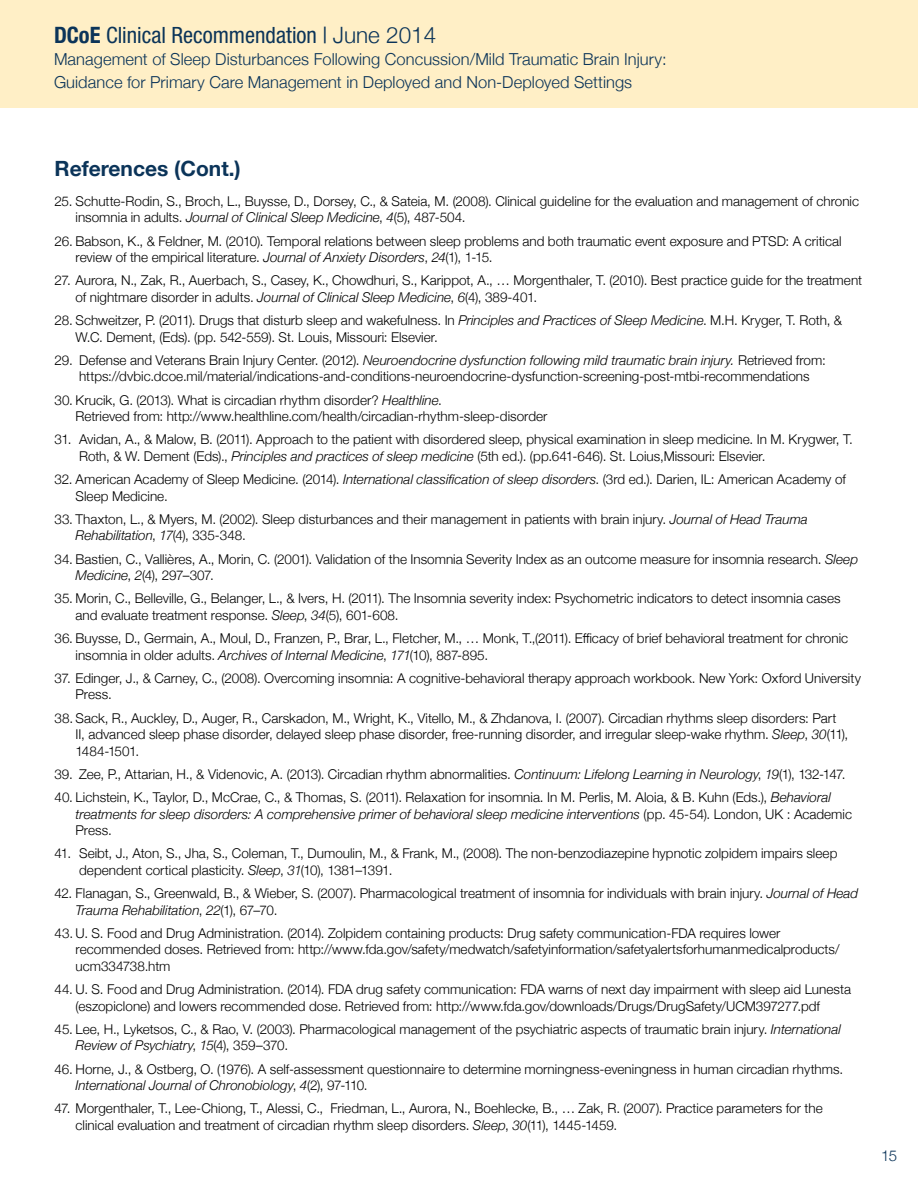
<style>
.page{position:relative;width:918px;height:1188px;background:#fff}
.page>*{position:absolute;margin:0;border:0;box-sizing:border-box;transform-origin:0 0}
.t1{font:condensed 22.5px "Helvetica Neue LT Std";color:#0b3459}
.t2{font:700 21px "Helvetica Neue";color:#0b3459}
.t3{font:300 16.5px/22.5px "Helvetica Neue";letter-spacing:.005em;color:#0b3459}
.t4{font:300 15px "Helvetica Neue";color:#0b3459}
.t5{font:300 13.5px/16.5px "Helvetica Neue";color:#000}
.s1{font-family:"Helvetica Neue";font-weight:700}
.s2{font-family:"Helvetica Neue";font-weight:300;font-stretch:normal}
.s3{font-style:italic}
</style>
<div class="page">
<div style="left:0;top:0;width:918px;height:108px;background:#ffefc6"></div>
<h1 class="t1" style="left:54px;top:22px;width:384px"><span class="s1">DCoE</span> Clinical Recommendation | <span class="s2">June 2014</span></h1>
<p class="t3" style="left:54px;top:47px;width:614px">Management of Sleep Disturbances Following Concussion/Mild Traumatic Brain Injury:<br>Guidance for Primary Care Management in Deployed and Non-Deployed Settings</p>
<h2 class="t2" style="left:55px;top:152px;width:188px">References (Cont.)</h2>
<p class="t5" style="left:76px;top:192px;width:785px;text-indent:-21px">25. Schutte-Rodin, S., Broch, L., Buysse, D., Dorsey, C., &amp; Sateia, M. (2008). Clinical guideline for the evaluation and management of chronic insomnia in adults. <span class="s3">Journal of Clinical Sleep Medicine</span>, <span class="s3">4</span>(5), 487-504.</p>
<p class="t5" style="left:76px;top:232px;width:768px;text-indent:-21px">26. Babson, K., &amp; Feldner, M. (2010). Temporal relations between sleep problems and both traumatic event exposure and PTSD: A critical review of the empirical literature. <span class="s3">Journal of Anxiety Disorders</span>, <span class="s3">24</span>(1), 1-15.</p>
<p class="t5" style="left:76px;top:272px;width:788px;text-indent:-21px">27. Aurora, N., Zak, R., Auerbach, S., Casey, K., Chowdhuri, S., Karippot, A., … Morgenthaler, T. (2010). Best practice guide for the treatment of nightmare disorder in adults. <span class="s3">Journal of Clinical Sleep Medicine</span>, <span class="s3">6</span>(4), 389-401.</p>
<p class="t5" style="left:76px;top:311px;width:768px;text-indent:-21px">28. Schweitzer, P. (2011). Drugs that disturb sleep and wakefulness. In <span class="s3">Principles and Practices of Sleep Medicine</span>. M.H. Kryger, T. Roth, &amp;<br>W.C. Dement, (Eds). (pp. 542-559). St. Louis, Missouri: Elsevier.</p>
<p class="t5" style="left:79px;top:351px;width:748px;text-indent:-25px">29. Defense and Veterans Brain Injury Center. (2012). <span class="s3">Neuroendocrine dysfunction following mild traumatic brain injury.</span> Retrieved from: https://dvbic.dcoe.mil/material/indications-and-conditions-neuroendocrine-dysfunction-screening-post-mtbi-recommendations</p>
<p class="t5" style="left:76px;top:391px;width:473px;text-indent:-21px">30. Krucik, G. (2013). What is circadian rhythm disorder? <span class="s3">Healthline</span>.<br>Retrieved from: http://www.healthline.com/health/circadian-rhythm-sleep-disorder</p>
<p class="t5" style="left:79px;top:431px;width:775px;text-indent:-25px">31. Avidan, A., &amp; Malow, B. (2011). Approach to the patient with disordered sleep, physical examination in sleep medicine. In M. Krygwer, T.<br>Roth, &amp; W. Dement (Eds)., <span class="s3">Principles and practices of sleep medicine</span> (5th ed.). (pp.641-646). St. Loius,Missouri: Elsevier.</p>
<p class="t5" style="left:76px;top:470px;width:772px;text-indent:-21px">32. American Academy of Sleep Medicine. (2014). <span class="s3">International classification of sleep disorders</span>. (3rd ed.). Darien, IL: American Academy of<br>Sleep Medicine.</p>
<p class="t5" style="left:76px;top:510px;width:734px;text-indent:-21px">33. Thaxton, L., &amp; Myers, M. (2002). Sleep disturbances and their management in patients with brain injury. <span class="s3">Journal of Head Trauma<br>Rehabilitation</span>, <span class="s3">17</span>(4), 335-348.</p>
<p class="t5" style="left:76px;top:550px;width:784px;text-indent:-21px">34. Bastien, C., Vallières, A., Morin, C. (2001). Validation of the Insomnia Severity Index as an outcome measure for insomnia research. <span class="s3">Sleep<br>Medicine</span>, <span class="s3">2</span>(4), 297–307.</p>
<p class="t5" style="left:76px;top:590px;width:767px;text-indent:-21px">35. Morin, C., Belleville, G., Belanger, L., &amp; Ivers, H. (2011). The Insomnia severity index: Psychometric indicators to detect insomnia cases and evaluate treatment response. <span class="s3">Sleep</span>, <span class="s3">34</span>(5), 601-608.</p>
<p class="t5" style="left:76px;top:629px;width:774px;text-indent:-21px">36. Buysse, D., Germain, A., Moul, D., Franzen, P., Brar, L., Fletcher, M., … Monk, T.,(2011). Efficacy of brief behavioral treatment for chronic insomnia in older adults. <span class="s3">Archives of Internal Medicine</span>, <span class="s3">171</span>(10), 887-895.</p>
<p class="t5" style="left:76px;top:669px;width:787px;text-indent:-21px">37. Edinger, J., &amp; Carney, C., (2008). Overcoming insomnia: A cognitive-behavioral therapy approach workbook. New York: Oxford University<br>Press.</p>
<p class="t5" style="left:76px;top:709px;width:774px;text-indent:-21px">38. Sack, R., Auckley, D., Auger, R., Carskadon, M., Wright, K., Vitello, M., &amp; Zhdanova, I. (2007). Circadian rhythms sleep disorders: Part<br>II, advanced sleep phase disorder, delayed sleep phase disorder, free-running disorder, and irregular sleep-wake rhythm. <span class="s3">Sleep</span>, <span class="s3">30</span>(11),<br>1484-1501.</p>
<p class="t5" style="left:55px;top:765px;width:792px">39. Zee, P., Attarian, H., &amp; Videnovic, A. (2013). Circadian rhythm abnormalities. <span class="s3">Continuum: Lifelong Learning in Neurology</span>, <span class="s3">19</span>(1), 132-147.</p>
<p class="t5" style="left:76px;top:788px;width:778px;text-indent:-21px">40. Lichstein, K., Taylor, D., McCrae, C., &amp; Thomas, S. (2011). Relaxation for insomnia. In M. Perlis, M. Aloia, &amp; B. Kuhn (Eds.), <span class="s3">Behavioral treatments for sleep disorders: A comprehensive primer of behavioral sleep medicine interventions</span> (pp. 45-54). London, UK : Academic<br>Press.</p>
<p class="t5" style="left:79px;top:845px;width:760px;text-indent:-25px">41. Seibt, J., Aton, S., Jha, S., Coleman, T., Dumoulin, M., &amp; Frank, M., (2008). The non-benzodiazepine hypnotic zolpidem impairs sleep dependent cortical plasticity. <span class="s3">Sleep</span>, <span class="s3">31</span>(10), 1381–1391.</p>
<p class="t5" style="left:76px;top:884px;width:784px;text-indent:-21px">42. Flanagan, S., Greenwald, B., &amp; Wieber, S. (2007). Pharmacological treatment of insomnia for individuals with brain injury. <span class="s3">Journal of Head<br>Trauma Rehabilitation</span>, <span class="s3">22</span>(1), 67–70.</p>
<p class="t5" style="left:76px;top:924px;width:766px;text-indent:-21px">43. U. S. Food and Drug Administration. (2014). Zolpidem containing products: Drug safety communication-FDA requires lower recommended doses. Retrieved from: http://www.fda.gov/safety/medwatch/safetyinformation/safetyalertsforhumanmedicalproducts/ ucm334738.htm</p>
<p class="t5" style="left:76px;top:980px;width:777px;text-indent:-21px">44. U. S. Food and Drug Administration. (2014). FDA drug safety communication: FDA warns of next day impairment with sleep aid Lunesta (eszopiclone) and lowers recommended dose. Retrieved from: http://www.fda.gov/downloads/Drugs/DrugSafety/UCM397277.pdf</p>
<p class="t5" style="left:76px;top:1020px;width:767px;text-indent:-21px">45. Lee, H., Lyketsos, C., &amp; Rao, V. (2003). Pharmacological management of the psychiatric aspects of traumatic brain injury. <span class="s3">International<br>Review of Psychiatry</span>, <span class="s3">15</span>(4), 359–370.</p>
<p class="t5" style="left:76px;top:1060px;width:769px;text-indent:-21px">46. Horne, J., &amp; Ostberg, O. (1976). A self-assessment questionnaire to determine morningness-eveningness in human circadian rhythms.<br><span class="s3">International Journal of Chronobiology</span>, <span class="s3">4</span>(2), 97-110.</p>
<p class="t5" style="left:76px;top:1100px;width:749px;text-indent:-21px">47. Morgenthaler, T., Lee-Chiong, T., Alessi, C., Friedman, L., Aurora, N., Boehlecke, B., … Zak, R. (2007). Practice parameters for the clinical evaluation and treatment of circadian rhythm sleep disorders. <span class="s3">Sleep</span>, <span class="s3">30</span>(11), 1445-1459.</p>
<p class="t4" style="left:881px;top:1144px;width:17px">15</p>
</div>
